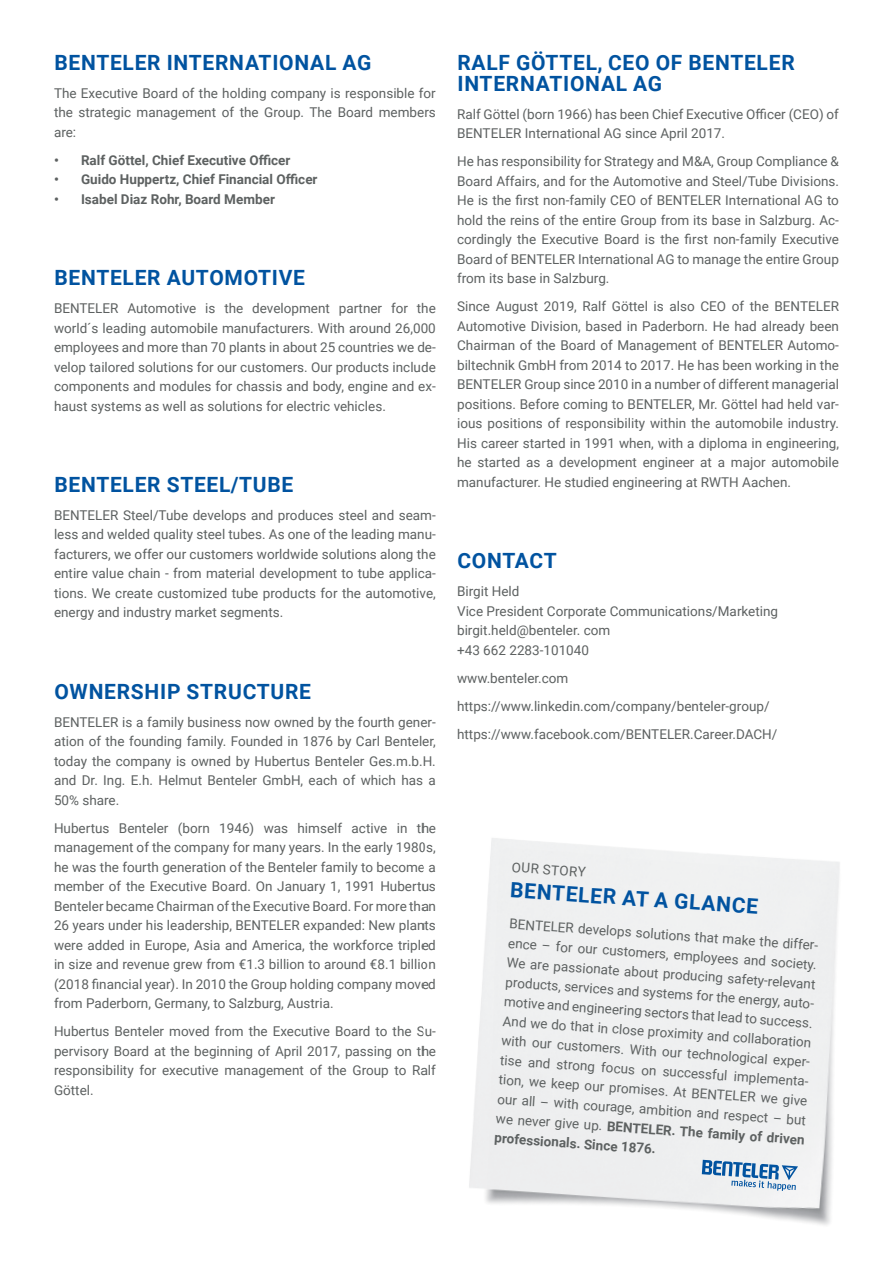
<style>
.page{position:relative;width:893px;height:1263px;background:#fff}
.page>*{position:absolute;margin:0;border:0;box-sizing:border-box;transform-origin:0 0}
.t1{font:700 21px "Roboto";letter-spacing:.035em;color:#0153a0}
.t2{font:13.5px/19.5px "Roboto";color:#5d6161;text-align:justify}
.t3{font:700 13.5px "Roboto";color:#5d6161}
.s1{font-weight:700}
</style>
<div class="page">
<img style="left:469px;top:838px;width:371px;height:387px">
<svg style="left:702px;top:1160px;width:96px;height:31px"></svg>
<p class="t1" style="left:54px;top:48px;width:319px">BENTELER INTERNATIONAL AG</p>
<p class="t2" style="left:54px;top:83px;width:383px">The Executive Board of the holding company is responsible for the strategic management of the Group. The Board members are:</p>
<p class="t3" style="left:54px;top:151px;width:238px">• Ralf Göttel, Chief Executive Officer</p>
<p class="t3" style="left:54px;top:170px;width:265px">• Guido Huppertz, Chief Financial Officer</p>
<p class="t3" style="left:54px;top:190px;width:222px">• Isabel Diaz Rohr, Board Member</p>
<p class="t1" style="left:54px;top:263px;width:252px">BENTELER AUTOMOTIVE</p>
<p class="t2" style="left:54px;top:298px;width:383px">BENTELER Automotive is the development partner for the world´s leading automobile manufacturers. With around 26,000 employees and more than 70 plants in about 25 countries we de&shy;velop tailored solutions for our customers. Our products include components and modules for chassis and body, engine and ex&shy;haust systems as well as solutions for electric vehicles.</p>
<p class="t1" style="left:54px;top:470px;width:241px">BENTELER STEEL/TUBE</p>
<p class="t2" style="left:54px;top:505px;width:383px">BENTELER Steel/Tube develops and produces steel and seam&shy;less and welded quality steel tubes. As one of the leading manu&shy;facturers, we offer our customers worldwide solutions along the entire value chain - from material development to tube applica&shy;tions. We create customized tube products for the automotive, energy and industry market segments.</p>
<p class="t1" style="left:54px;top:676px;width:258px">OWNERSHIP STRUCTURE</p>
<p class="t2" style="left:54px;top:712px;width:383px">BENTELER is a family business now owned by the fourth gener&shy;ation of the founding family. Founded in 1876 by Carl Benteler, today the company is owned by Hubertus Benteler Ges.m.b.H. and Dr. Ing. E.h. Helmut Benteler GmbH, each of which has a 50% share.</p>
<p class="t2" style="left:54px;top:818px;width:383px">Hubertus Benteler (born 1946) was himself active in the management of the company for many years. In the early 1980s, he was the fourth generation of the Benteler family to become a member of the Executive Board. On January 1, 1991 Hubertus Benteler became Chairman of the Executive Board. For more than 26 years under his leadership, BENTELER expanded: New plants were added in Europe, Asia and America, the workforce tripled in size and revenue grew from €1.3 billion to around €8.1 billion (2018 financial year). In 2010 the Group holding company moved from Paderborn, Germany, to Salzburg, Austria.</p>
<p class="t2" style="left:54px;top:1021px;width:383px">Hubertus Benteler moved from the Executive Board to the Su&shy;pervisory Board at the beginning of April 2017, passing on the responsibility for executive management of the Group to Ralf Göttel.</p>
<p class="t1" style="left:457px;top:48px;width:339px">RALF GÖTTEL, CEO OF BENTELER</p>
<p class="t1" style="left:457px;top:69px;width:206px">INTERNATIONAL AG</p>
<p class="t2" style="left:457px;top:104px;width:383px">Ralf Göttel (born 1966) has been Chief Executive Officer (CEO) of<br>BENTELER International AG since April 2017.</p>
<p class="t2" style="left:457px;top:151px;width:383px">He has responsibility for Strategy and M&amp;A, Group Compliance &amp; Board Affairs, and for the Automotive and Steel/Tube Divisions.<br>He is the first non-family CEO of BENTELER International AG to hold the reins of the entire Group from its base in Salzburg. Ac&shy;cordingly the Executive Board is the first non-family Executive Board of BENTELER International AG to manage the entire Group from its base in Salzburg.</p>
<p class="t2" style="left:457px;top:296px;width:383px">Since August 2019, Ralf Göttel is also CEO of the BENTELER Automotive Division, based in Paderborn. He had already been Chairman of the Board of Management of BENTELER Automo&shy;biltechnik GmbH from 2014 to 2017. He has been working in the BENTELER Group since 2010 in a number of different managerial positions. Before coming to BENTELER, Mr. Göttel had held var&shy;ious positions of responsibility within the automobile industry.<br>His career started in 1991 when, with a diploma in engineering, he started as a development engineer at a major automobile manufacturer. He studied engineering at RWTH Aachen.</p>
<p class="t1" style="left:457px;top:546px;width:101px">CONTACT</p>
<p class="t2" style="left:457px;top:581px;width:64px">Birgit Held</p>
<p class="t2" style="left:457px;top:600px;width:322px">Vice President Corporate Communications/Marketing</p>
<p class="t2" style="left:457px;top:620px;width:155px">birgit.held@benteler. com</p>
<p class="t2" style="left:457px;top:639px;width:133px">+43 662 2283-101040</p>
<p class="t2" style="left:457px;top:667px;width:113px">www.benteler.com</p>
<p class="t2" style="left:457px;top:695px;width:314px">https://www.linkedin.com/company/benteler-group/</p>
<p class="t2" style="left:457px;top:723px;width:322px">https://www.facebook.com/BENTELER.Career.DACH/</p>
<p class="t2" style="left:512px;top:857px;width:76px;rotate:4deg">OUR STORY</p>
<p class="t1" style="left:511px;top:875px;width:250px;rotate:4deg">BENTELER AT A GLANCE</p>
<p class="t2" style="left:510px;top:913px;width:311px;rotate:4deg">BENTELER develops solutions that make the differ&shy;ence – for our customers, employees and society.<br>We are passionate about producing safety-relevant products, services and systems for the energy, auto&shy;motive and engineering sectors that lead to success.<br>And we do that in close proximity and collaboration with our customers. With our technological exper&shy;tise and strong focus on successful implementa&shy;tion, we keep our promises. At BENTELER we give our all – with courage, ambition and respect – but we never give up. <span class="s1">BENTELER. The family of driven professionals. Since 1876.</span></p>
</div>
